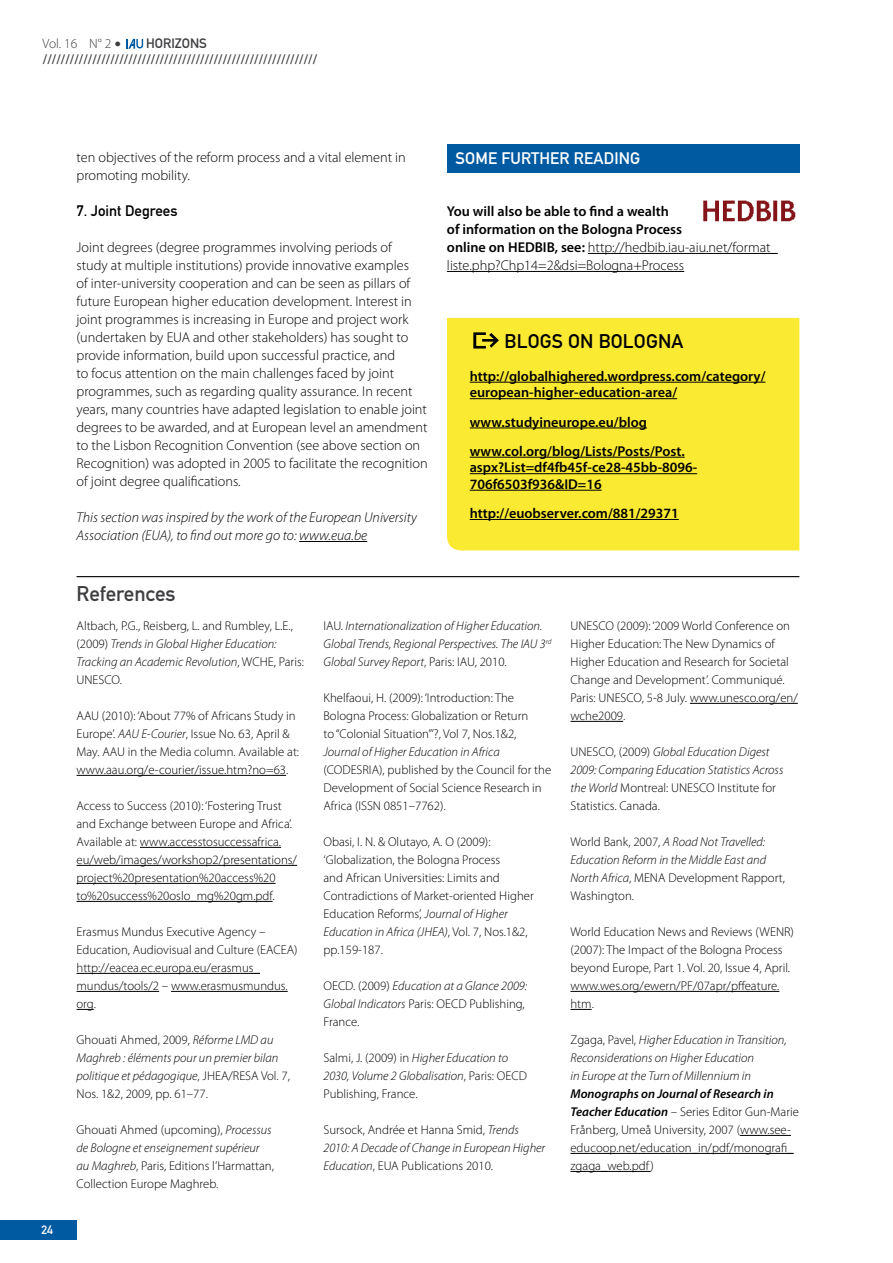
<style>
.page{position:relative;width:893px;height:1263px;background:#fff}
.page>*{position:absolute;margin:0;border:0;box-sizing:border-box;transform-origin:0 0}
.t1{font:21px "DIN Mittelschrift Std";color:#3e3d40}
.t2{font:19.5px "DIN Mittelschrift Std";letter-spacing:.01em;color:#000}
.t3{font:16.5px "DIN Mittelschrift Std";letter-spacing:.01em;color:#fff}
.t4{font:15px "DIN Mittelschrift Std";color:#000}
.t5{font:300 14.25px/18px "Myriad Pro";color:#000}
.t6{font:600 14.25px/18px "Myriad Pro";color:#000}
.t7{font:italic 300 14.25px/18px "Myriad Pro";color:#000}
.t8{font:13.5px/15.1px "DIN Mittelschrift Std";color:#3e3d40;text-align:center}
.t9{font:300 13.5px "Myriad Pro";color:#3e3d40}
.t10{font:300 12.75px/18px "Myriad Pro";color:#000}
.t11{font:italic 300 12.75px/18px "Myriad Pro";color:#000}
.t12{font:12px "DIN Mittelschrift Std";color:#fff}
.s1{font-size:27px}
.s2{font-weight:300}
.s3{font-style:italic}
.s4{font-style:normal}
.s5{font-weight:600;font-style:italic}
</style>
<div class="page">
<div style="left:0;top:1220px;width:77px;height:20px;background:#005aa2"></div>
<svg style="left:126px;top:39px;width:17px;height:10px"></svg>
<hr style="left:299px;top:541px;width:68px;height:1px;background:#000">
<hr style="left:77px;top:775px;width:209px;height:1px;background:#000">
<hr style="left:140px;top:847px;width:141px;height:1px;background:#000">
<hr style="left:77px;top:865px;width:220px;height:1px;background:#000">
<hr style="left:77px;top:883px;width:199px;height:1px;background:#000">
<hr style="left:77px;top:901px;width:195px;height:1px;background:#000">
<hr style="left:77px;top:973px;width:183px;height:1px;background:#000">
<hr style="left:77px;top:991px;width:82px;height:1px;background:#000">
<hr style="left:171px;top:991px;width:117px;height:1px;background:#000">
<svg style="left:77px;top:1009px;width:17px;height:1px"></svg>
<hr style="left:690px;top:703px;width:108px;height:1px;background:#000">
<hr style="left:570px;top:721px;width:53px;height:1px;background:#000">
<hr style="left:570px;top:991px;width:209px;height:1px;background:#000">
<svg style="left:570px;top:1009px;width:22px;height:1px"></svg>
<hr style="left:740px;top:1135px;width:51px;height:1px;background:#000">
<hr style="left:570px;top:1153px;width:224px;height:1px;background:#000">
<hr style="left:570px;top:1171px;width:81px;height:1px;background:#000">
<hr style="left:77px;top:576px;width:722px;height:1px;background:#000">
<hr style="left:588px;top:253px;width:190px;height:1px;background:#000">
<hr style="left:447px;top:271px;width:237px;height:1px;background:#000">
<div style="left:447px;top:144px;width:352px;height:29px;background:#005aa2"></div>
<img style="left:703px;top:201px;width:93px;height:21px">
<div style="left:447px;top:318px;width:352px;height:232px;background:#faea32"></div>
<hr style="left:470px;top:382px;width:295px;height:1px;background:#000">
<hr style="left:470px;top:398px;width:207px;height:1px;background:#000">
<hr style="left:470px;top:428px;width:177px;height:1px;background:#000">
<hr style="left:470px;top:457px;width:215px;height:1px;background:#000">
<hr style="left:470px;top:473px;width:227px;height:1px;background:#000">
<hr style="left:470px;top:490px;width:132px;height:1px;background:#000">
<hr style="left:470px;top:519px;width:209px;height:1px;background:#000">
<svg style="left:473px;top:332px;width:26px;height:16px"></svg>
<p class="t8" style="left:43px;top:36px;width:276px">HORIZONS /////////////////////////////////////////////////////////////</p>
<p class="t9" style="left:43px;top:36px;width:80px">Vol. 16 N° 2 <span class="s1">•</span></p>
<p class="t5" style="left:77px;top:148px;width:331px">ten objectives of the reform process and a vital element in promoting mobility.</p>
<p class="t4" style="left:77px;top:202px;width:103px">7. Joint Degrees</p>
<p class="t5" style="left:77px;top:238px;width:353px">Joint degrees (degree programmes involving periods of<br>study at multiple institutions) provide innovative examples<br>of inter-university cooperation and can be seen as pillars of future European higher education development. Interest in joint programmes is increasing in Europe and project work (undertaken by EUA and other stakeholders) has sought to provide information, build upon successful practice, and<br>to focus attention on the main challenges faced by joint programmes, such as regarding quality assurance. In recent years, many countries have adapted legislation to enable joint degrees to be awarded, and at European level an amendment to the Lisbon Recognition Convention (see above section on Recognition) was adopted in 2005 to facilitate the recognition of joint degree qualifications.</p>
<p class="t7" style="left:77px;top:508px;width:342px">This section was inspired by the work of the European University<br>Association (EUA), to find out more go to: www.eua.be</p>
<h1 class="t1" style="left:77px;top:582px;width:101px">References</h1>
<p class="t3" style="left:455px;top:149px;width:186px">SOME FURTHER READING</p>
<p class="t6" style="left:447px;top:202px;width:332px">You will also be able to find a wealth<br>of information on the Bologna Process<br>online on HEDBIB, see: <span class="s2">http://hedbib.iau-aiu.net/format_ liste.php?Chp14=2&amp;dsi=Bologna+Process</span></p>
<h2 class="t2" style="left:505px;top:329px;width:180px">BLOGS ON BOLOGNA</h2>
<p class="t6" style="left:470px;top:367px;width:297px;line-height:16.5px">http://globalhighered.wordpress.com/category/ european-higher-education-area/</p>
<p class="t6" style="left:470px;top:407px;width:216px;line-height:29.2px">www.studyineurope.eu/blog www.col.org/blog/Lists/Posts/Post.</p>
<p class="t6" style="left:470px;top:459px;width:229px;line-height:16.5px">aspx?List=df4fb45f-ce28-45bb-8096-<br>706f6503f936&amp;ID=16</p>
<p class="t6" style="left:470px;top:504px;width:211px">http://euobserver.com/881/29371</p>
<p class="t12" style="left:41px;top:1223px;width:13px">24</p>
<p class="t10" style="left:77px;top:617px;width:229px">Altbach, P.G., Reisberg, L. and Rumbley, L.E., (2009) <span class="s3">Trends in Global Higher Education:<br>Tracking an Academic Revolution</span>, WCHE, Paris:<br>UNESCO.</p>
<p class="t10" style="left:77px;top:707px;width:224px">AAU (2010): ‘About 77% of Africans Study in Europe’. <span class="s3">AAU E-Courier</span>, Issue No. 63, April &amp; May. AAU in the Media column. Available at: www.aau.org/e-courier/issue.htm?no=63.</p>
<p class="t10" style="left:77px;top:797px;width:222px">Access to Success (2010): ‘Fostering Trust and Exchange between Europe and Africa’.<br>Available at: www.accesstosuccessafrica. eu/web/images/workshop2/presentations/ project%20presentation%20access%20 to%20success%20oslo_mg%20gm.pdf.</p>
<p class="t10" style="left:77px;top:923px;width:222px">Erasmus Mundus Executive Agency –<br>Education, Audiovisual and Culture (EACEA) http://eacea.ec.europa.eu/erasmus_ mundus/tools/2 – www.erasmusmundus. org.</p>
<p class="t11" style="left:77px;top:1031px;width:215px"><span class="s4">Ghouati Ahmed, 2009,</span> Réforme LMD au Maghreb : éléments pour un premier bilan politique et pédagogique<span class="s4">, JHEA/RESA Vol. 7, Nos. 1&amp;2, 2009, pp. 61–77.</span></p>
<p class="t10" style="left:77px;top:1121px;width:199px">Ghouati Ahmed (upcoming), <span class="s3">Processus de Bologne et enseignement supérieur au Maghreb</span>, Paris, Editions l’Harmattan, Collection Europe Maghreb.</p>
<p class="t11" style="left:323px;top:617px;width:229px"><span class="s4">IAU.</span> Internationalization of Higher Education.<br>Global Trends, Regional Perspectives. The IAU 3<sup>rd<br></sup>Global Survey Report<span class="s4">, Paris: IAU, 2010.</span></p>
<p class="t10" style="left:323px;top:689px;width:206px">Khelfaoui, H. (2009): ‘Introduction: The<br>Bologna Process: Globalization or Return to “Colonial Situation”’?, Vol 7, Nos.1&amp;2,</p>
<p class="t11" style="left:323px;top:743px;width:178px">Journal of Higher Education in Africa</p>
<p class="t10" style="left:323px;top:761px;width:229px">(CODESRIA), published by the Council for the<br>Development of Social Science Research in<br>Africa (ISSN 0851–7762).</p>
<p class="t10" style="left:323px;top:833px;width:212px">Obasi, I. N. &amp; Olutayo, A. O (2009): ‘Globalization, the Bologna Process<br>and African Universities: Limits and Contradictions of Market-oriented Higher Education Reforms’, <span class="s3">Journal of Higher Education in Africa (JHEA)</span>, Vol. 7, Nos.1&amp;2, pp.159-187.</p>
<p class="t10" style="left:323px;top:977px;width:205px">OECD. (2009) <span class="s3">Education at a Glance 2009:<br>Global Indicators</span> Paris: OECD Publishing,<br>France.</p>
<p class="t10" style="left:323px;top:1049px;width:205px">Salmi, J. (2009) in <span class="s3">Higher Education to<br>2030, Volume 2 Globalisation</span>, Paris: OECD<br>Publishing, France.</p>
<p class="t11" style="left:323px;top:1121px;width:223px"><span class="s4">Sursock, Andrée et Hanna Smid,</span> Trends<br>2010: A Decade of Change in European Higher<br>Education<span class="s4">, EUA Publications 2010.</span></p>
<p class="t10" style="left:570px;top:617px;width:229px">UNESCO (2009): ‘2009 World Conference on Higher Education: The New Dynamics of Higher Education and Research for Societal Change and Development’. Communiqué.<br>Paris: UNESCO, 5-8 July. www.unesco.org/en/ wche2009.</p>
<p class="t11" style="left:570px;top:743px;width:214px"><span class="s4">UNESCO, (2009)</span> Global Education Digest 2009: Comparing Education Statistics Across the World <span class="s4">Montreal: UNESCO Institute for Statistics. Canada.</span></p>
<p class="t11" style="left:570px;top:833px;width:216px"><span class="s4">World Bank, 2007,</span> A Road Not Travelled:<br>Education Reform in the Middle East and North Africa<span class="s4">, MENA Development Rapport, Washington.</span></p>
<p class="t10" style="left:570px;top:923px;width:225px">World Education News and Reviews (WENR) (2007): The Impact of the Bologna Process beyond Europe, Part 1. Vol. 20, Issue 4, April. www.wes.org/ewern/PF/07apr/pffeature. htm.</p>
<p class="t11" style="left:570px;top:1031px;width:218px"><span class="s4">Zgaga, Pavel,</span> Higher Education in Transition,<br>Reconsiderations on Higher Education<br>in Europe at the Turn of Millennium in</p>
<p class="t10" style="left:570px;top:1085px;width:230px"><span class="s5">Monographs on Journal of Research in Teacher Education</span> – Series Editor Gun-Marie Frånberg, Umeå University, 2007 (www.see&shy;educoop.net/education_in/pdf/monografi_ zgaga_web.pdf)</p>
</div>
